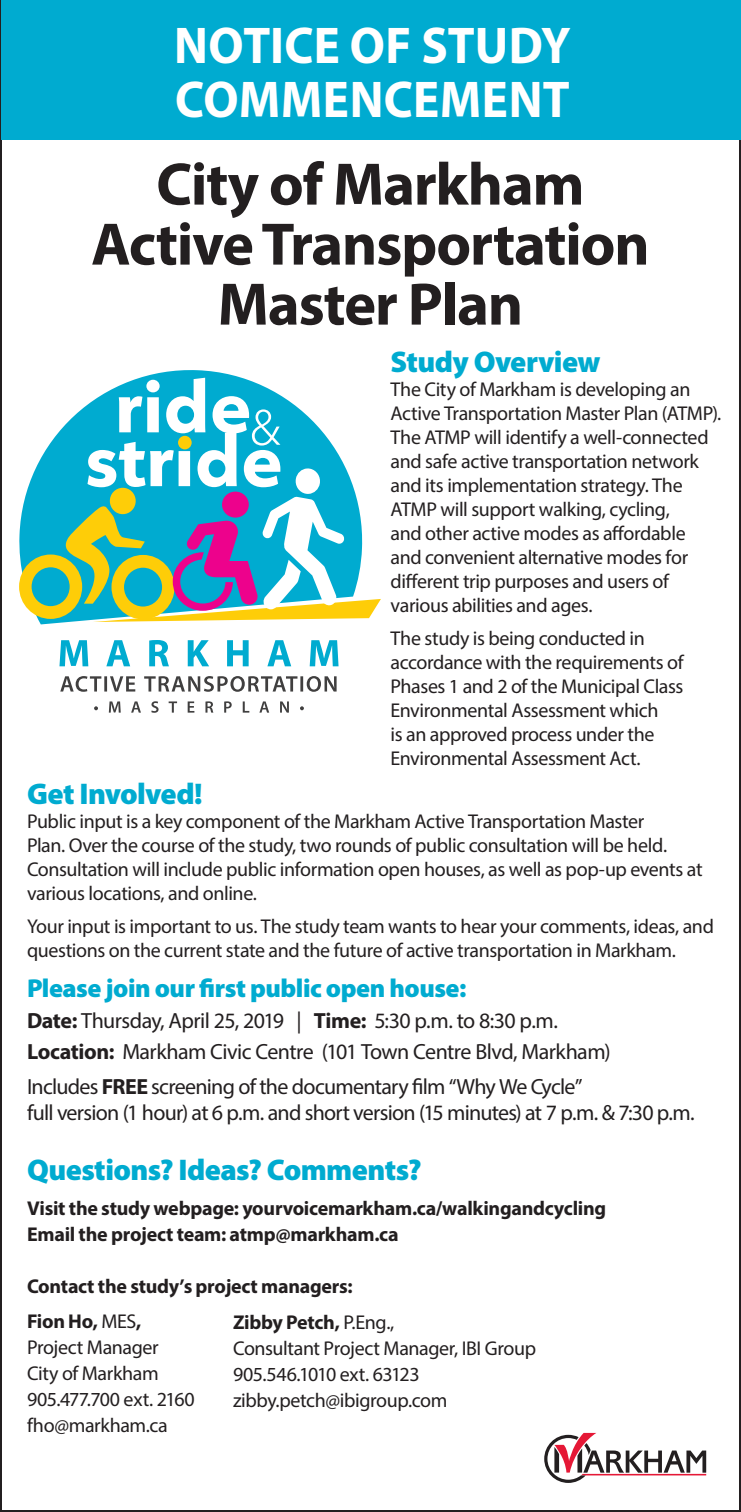
<style>
.page{position:relative;width:741px;height:1512px;background:#fff}
.page>*{position:absolute;margin:0;border:0;box-sizing:border-box;transform-origin:0 0}
.t1{font:700 60.4px/60px "Myriad Pro";letter-spacing:-.02em;color:#231f20;text-align:center}
.t2{font:700 52px/54px "Myriad Pro";letter-spacing:.005em;color:#fff;scale:.95 1}
.t3{font:900 30px "Myriad Pro";letter-spacing:-.02em;color:#00abd0}
.t4{font:900 26px "Myriad Pro";letter-spacing:-.02em;color:#00abd0}
.t5{font:22px/31px "Myriad Pro";letter-spacing:-.03em;color:#231f20}
.t6{font:20px/24px "Myriad Pro";letter-spacing:-.02em;color:#231f20}
.t7{font:700 20px/26px "Myriad Pro";letter-spacing:-.015em;color:#231f20}
.s1{font-weight:700}
.s2{font-weight:400}
</style>
<div class="page">
<div style="left:1px;top:1px;width:740px;height:139px;background:#00abd0"></div>
<svg style="left:544px;top:1433px;width:162px;height:50px"></svg>
<svg style="left:39px;top:370px;width:203px;height:254px"></svg>
<svg style="left:59px;top:640px;width:279px;height:26px"></svg>
<svg style="left:94px;top:701px;width:210px;height:12px"></svg>
<svg style="left:60px;top:676px;width:277px;height:16px"></svg>
<svg style="left:19px;top:378px;width:362px;height:244px"></svg>
<div style="left:178px;top:436px;width:14px;height:13px;background:#fecd08;border-radius:50%"></div>
<h2 class="t2" style="left:174px;top:16px;width:419px">NOTICE OF STUDY<br>COMMENCEMENT</h2>
<h1 class="t1" style="left:91px;top:152px;width:560px">City of Markham<br>Active Transportation<br>Master Plan</h1>
<h3 class="t3" style="left:391px;top:345px;width:211px">Study Overview</h3>
<p class="t6" style="left:391px;top:377px;width:332px">The City of Markham is developing an Active Transportation Master Plan (ATMP).<br>The ATMP will identify a well-connected and safe active transportation network and its implementation strategy. The ATMP will support walking, cycling,<br>and other active modes as affordable and convenient alternative modes for different trip purposes and users of various abilities and ages.</p>
<p class="t6" style="left:391px;top:626px;width:294px">The study is being conducted in accordance with the requirements of Phases 1 and 2 of the Municipal Class Environmental Assessment which<br>is an approved process under the Environmental Assessment Act.</p>
<h3 class="t3" style="left:27px;top:777px;width:177px">Get Involved!</h3>
<p class="t6" style="left:27px;top:809px;width:677px">Public input is a key component of the Markham Active Transportation Master<br>Plan. Over the course of the study, two rounds of public consultation will be held.<br>Consultation will include public information open houses, as well as pop-up events at various locations, and online.</p>
<p class="t6" style="left:27px;top:914px;width:688px">Your input is important to us. The study team wants to hear your comments, ideas, and questions on the current state and the future of active transportation in Markham.</p>
<h3 class="t4" style="left:27px;top:974px;width:441px">Please join our first public open house:</h3>
<p class="t5" style="left:27px;top:1005px;width:585px"><span class="s1">Date:</span> Thursday, April 25, 2019 | <span class="s1">Time:</span> 5:30 p.m. to 8:30 p.m.<br><span class="s1">Location:</span> Markham Civic Centre (101 Town Centre Blvd, Markham)</p>
<p class="t5" style="left:27px;top:1074px;width:669px;line-height:26px">Includes <span class="s1">FREE</span> screening of the documentary film “Why We Cycle”<br>full version (1 hour) at 6 p.m. and short version (15 minutes) at 7 p.m. &amp; 7:30 p.m.</p>
<h3 class="t3" style="left:27px;top:1153px;width:396px">Questions? Ideas? Comments?</h3>
<p class="t7" style="left:27px;top:1195px;width:581px">Visit the study webpage: yourvoicemarkham.ca/walkingandcycling<br>Email the project team: atmp@markham.ca</p>
<p class="t7" style="left:27px;top:1268px;width:327px;line-height:35px">Contact the study’s project managers:<br>Fion Ho, <span class="s2">MES</span>,</p>
<p class="t6" style="left:27px;top:1334px;width:169px;line-height:26px">Project Manager<br>City of Markham<br>905.477.700 ext. 2160 fho@markham.ca</p>
<p class="t6" style="left:233px;top:1309px;width:305px;line-height:26px"><span class="s1">Zibby Petch,</span> P.Eng.,<br>Consultant Project Manager, IBI Group<br>905.546.1010 ext. 63123 zibby.petch@ibigroup.com</p>
</div>
